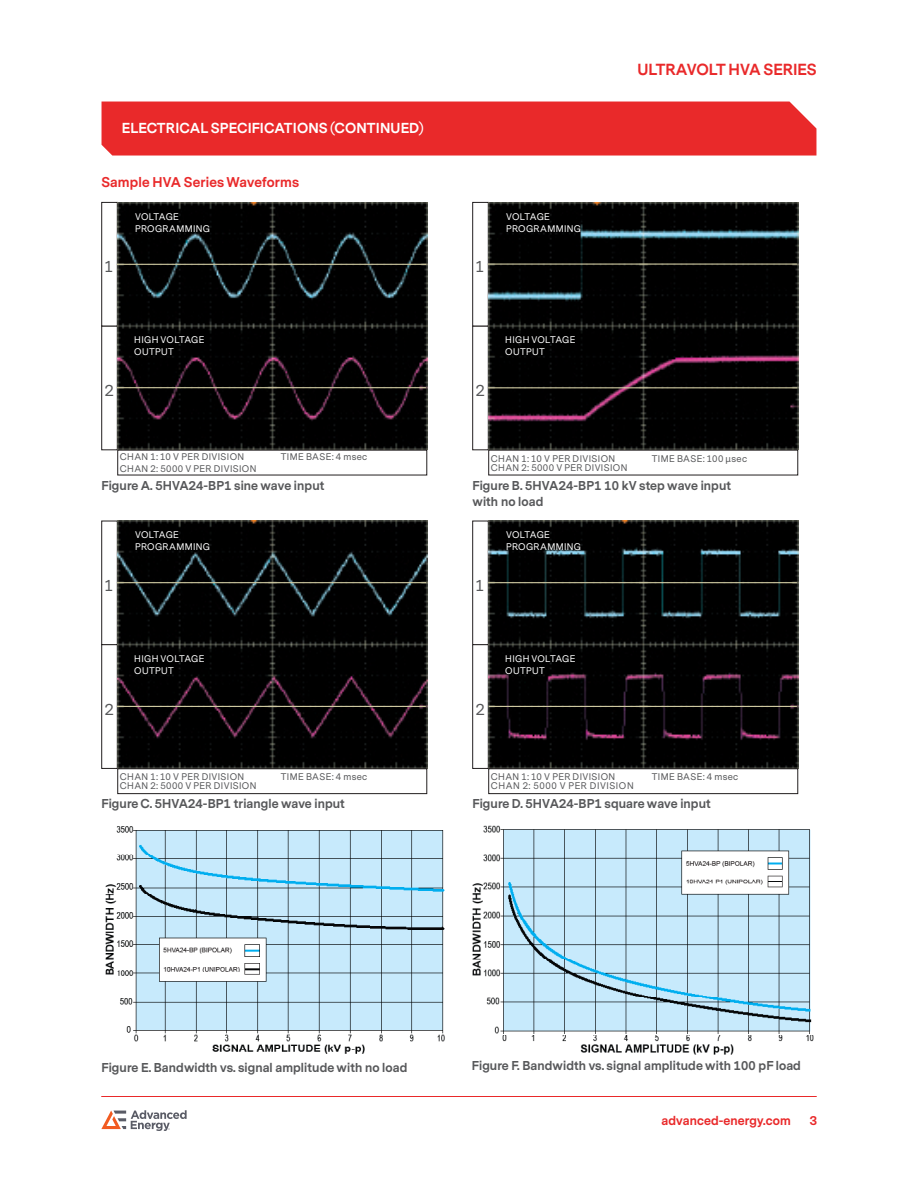
<style>
.page{position:relative;width:918px;height:1188px;background:#fff}
.page>*{position:absolute;margin:0;border:0;box-sizing:border-box;transform-origin:0 0}
.t1{font:700 15px "Messina Sans";color:#e9292a}
.t2{font:15px "Messina Sans";color:#57585a}
.t3{font:700 13.5px "Messina Sans";letter-spacing:.01em;color:#fff}
.t4{font:700 13.2px "Messina Sans";letter-spacing:.01em;color:#e9292a}
.t5{font:700 12px/16.5px "Messina Sans";letter-spacing:.01em;color:#57585a}
.t6{font:700 12px "Messina Sans";letter-spacing:.01em;color:#e9292a}
.t7{font:9px/9px "Messina Sans";letter-spacing:.045em;color:#57585a}
.t8{font:9px/12px "Messina Sans";letter-spacing:.035em;color:#fff}
</style>
<div class="page">
<svg style="left:101px;top:1110px;width:86px;height:21px"></svg>
<hr style="left:102px;top:1096px;width:714px;height:1px;background:#e9292a">
<div style="left:102px;top:102px;width:714px;height:54px;background:#e9292a"></div>
<img style="left:117px;top:202px;width:310px;height:248px">
<hr style="left:117px;top:264px;width:309px;height:1px;background:#d1cba2">
<hr style="left:117px;top:387px;width:309px;height:1px;background:#d1cba2">
<div style="left:472px;top:326px;width:16px;height:124px;border:1px solid #231f20"></div>
<div style="left:472px;top:202px;width:16px;height:124px;border:1px solid #231f20"></div>
<img style="left:488px;top:202px;width:310px;height:248px">
<hr style="left:488px;top:264px;width:309px;height:1px;background:#d1cba2">
<hr style="left:488px;top:387px;width:309px;height:1px;background:#d1cba2">
<img style="left:117px;top:521px;width:310px;height:248px">
<div style="left:118px;top:769px;width:309px;height:25px;border:1px solid #231f20"></div>
<hr style="left:117px;top:706px;width:309px;height:1px;background:#d1cba2">
<hr style="left:117px;top:582px;width:309px;height:1px;background:#d1cba2">
<div style="left:472px;top:644px;width:16px;height:125px;border:1px solid #231f20"></div>
<div style="left:472px;top:521px;width:16px;height:124px;border:1px solid #231f20"></div>
<img style="left:488px;top:521px;width:310px;height:248px">
<div style="left:489px;top:769px;width:309px;height:25px;border:1px solid #231f20"></div>
<hr style="left:488px;top:582px;width:309px;height:1px;background:#d1cba2">
<hr style="left:489px;top:706px;width:308px;height:1px;background:#d1cba2">
<img style="left:105px;top:826px;width:340px;height:228px">
<img style="left:472px;top:825px;width:342px;height:230px">
<p class="t1" style="left:637px;top:59px;width:181px">ULTRAVOLT HVA SERIES</p>
<p class="t3" style="left:122px;top:119px;width:303px">ELECTRICAL SPECIFICATIONS (CONTINUED)</p>
<p class="t4" style="left:102px;top:172px;width:199px">Sample HVA Series Waveforms</p>
<p class="t8" style="left:135px;top:211px;width:76px">VOLTAGE<br>PROGRAMMING</p>
<p class="t8" style="left:506px;top:211px;width:76px">VOLTAGE<br>PROGRAMMING</p>
<p class="t2" style="left:104px;top:257px;width:10px">1</p>
<p class="t2" style="left:475px;top:257px;width:10px">1</p>
<p class="t8" style="left:134px;top:334px;width:72px">HIGH VOLTAGE<br>OUTPUT</p>
<p class="t8" style="left:505px;top:334px;width:72px">HIGH VOLTAGE<br>OUTPUT</p>
<p class="t2" style="left:105px;top:381px;width:10px">2</p>
<p class="t2" style="left:476px;top:381px;width:10px">2</p>
<p class="t7" style="left:120px;top:451px;width:138px;line-height:12px">CHAN 1: 10 V PER DIVISION<br>CHAN 2: 5000 V PER DIVISION</p>
<p class="t7" style="left:281px;top:453px;width:88px">TIME BASE: 4 msec</p>
<p class="t7" style="left:491px;top:454px;width:138px">CHAN 1: 10 V PER DIVISION<br>CHAN 2: 5000 V PER DIVISION</p>
<p class="t7" style="left:652px;top:454px;width:97px">TIME BASE: 100 µsec</p>
<p class="t5" style="left:102px;top:477px;width:224px">Figure A. 5HVA24-BP1 sine wave input</p>
<p class="t5" style="left:472px;top:477px;width:260px">Figure B. 5HVA24-BP1 10 kV step wave input with no load</p>
<p class="t8" style="left:135px;top:529px;width:76px">VOLTAGE<br>PROGRAMMING</p>
<p class="t8" style="left:506px;top:529px;width:76px">VOLTAGE<br>PROGRAMMING</p>
<p class="t2" style="left:104px;top:576px;width:10px">1</p>
<p class="t2" style="left:475px;top:576px;width:10px">1</p>
<p class="t8" style="left:134px;top:653px;width:72px">HIGH VOLTAGE<br>OUTPUT</p>
<p class="t8" style="left:505px;top:653px;width:72px">HIGH VOLTAGE<br>OUTPUT</p>
<p class="t2" style="left:105px;top:699px;width:10px">2</p>
<p class="t2" style="left:476px;top:699px;width:10px">2</p>
<p class="t7" style="left:120px;top:773px;width:138px">CHAN 1: 10 V PER DIVISION<br>CHAN 2: 5000 V PER DIVISION</p>
<p class="t7" style="left:281px;top:773px;width:88px">TIME BASE: 4 msec</p>
<p class="t7" style="left:491px;top:773px;width:144px">CHAN 1: 10 V PER DIVISION<br>CHAN 2: 5000 V PER DIVISION</p>
<p class="t7" style="left:652px;top:773px;width:88px">TIME BASE: 4 msec</p>
<p class="t5" style="left:102px;top:796px;width:245px">Figure C. 5HVA24-BP1 triangle wave input</p>
<p class="t5" style="left:472px;top:796px;width:240px">Figure D. 5HVA24-BP1 square wave input</p>
<p class="t5" style="left:102px;top:1060px;width:307px">Figure E. Bandwidth vs. signal amplitude with no load</p>
<p class="t5" style="left:472px;top:1058px;width:330px">Figure F. Bandwidth vs. signal amplitude with 100 pF load</p>
<p class="t6" style="left:661px;top:1113px;width:131px">advanced-energy.com</p>
<p class="t6" style="left:810px;top:1113px;width:9px">3</p>
</div>
